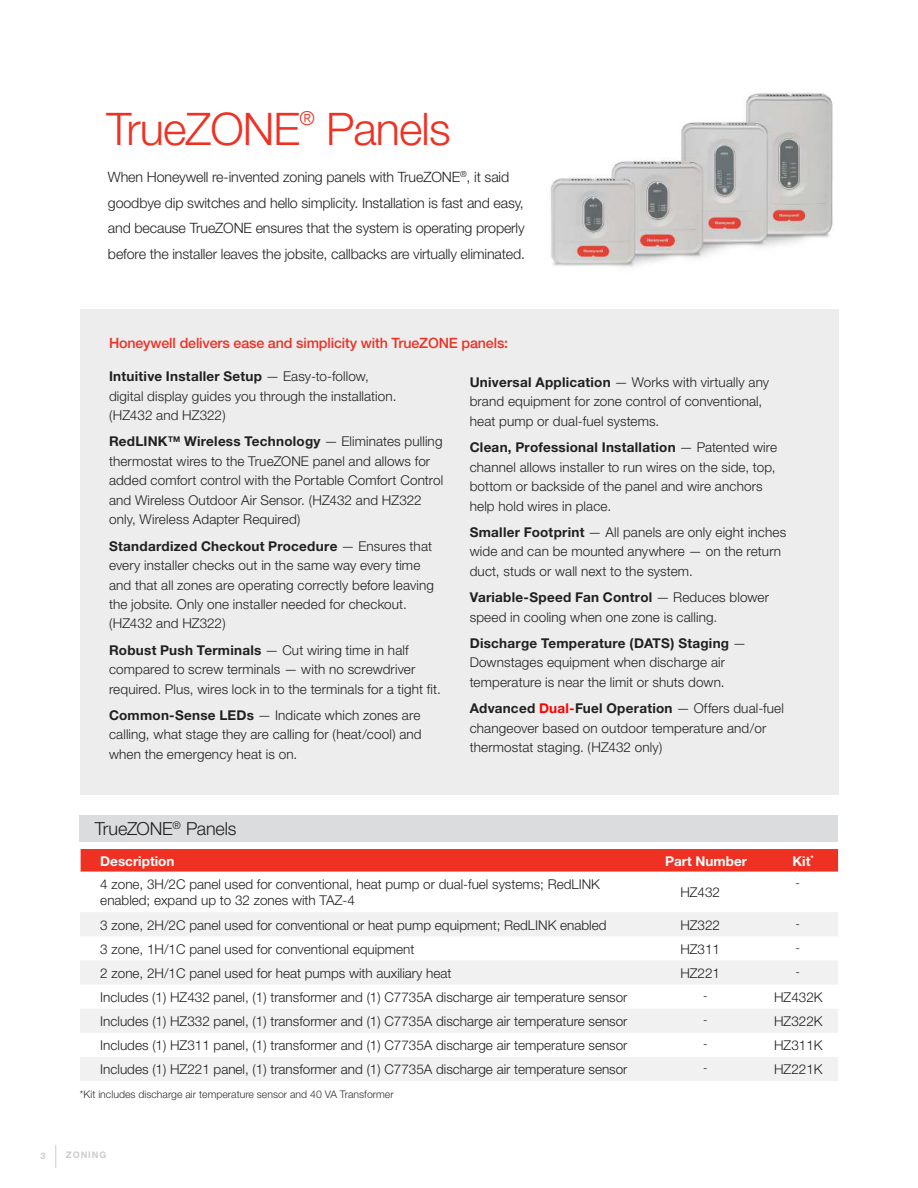
<style>
.page{position:relative;width:918px;height:1188px;background:#fff}
.page>*{position:absolute;margin:0;border:0;box-sizing:border-box;transform-origin:0 0}
.t1{font:300 45px "Helvetica Neue";letter-spacing:-.02em;color:#ee3123}
.t2{font:300 19.2px "Helvetica Neue";color:#ee3123}
.t3{font:300 18px "Helvetica Neue";letter-spacing:-.01em;color:#221f1f}
.t4{font:300 14.25px/25.5px "Helvetica Neue";letter-spacing:-.01em;color:#221f1f}
.t5{font:500 14.25px "Helvetica Neue";letter-spacing:-.01em;color:#ee3123}
.t6{font:300 13.5px/19.5px "Helvetica Neue";letter-spacing:.005em;color:#221f1f}
.t7{font:700 13.5px "Helvetica Neue";color:#fff}
.t8{font:300 12px "Helvetica Neue";color:#221f1f}
.t9{font:300 10.5px "Helvetica Neue";color:#323032}
.t10{font:700 9.15px "Helvetica Neue";letter-spacing:.1em;color:#caccce}
.s1{font-weight:700}
.s2{font-weight:700;color:#f00}
</style>
<div class="page">
<svg style="left:55px;top:1145px;width:1px;height:23px"></svg>
<div style="left:80px;top:309px;width:758px;height:486px;background:#ededee"></div>
<svg style="left:80px;top:912px;width:758px;height:169px;fill:#f1f1f2"></svg>
<div style="left:80px;top:849px;width:758px;height:23px;background:#ee3123"></div>
<img style="left:550px;top:93px;width:283px;height:174px">
<div style="left:80px;top:816px;width:758px;height:26px;background:#dbdcde"></div>
<h1 class="t1" style="left:106px;top:112px;width:195px">TrueZONE</h1>
<h2 class="t2" style="left:299px;top:111px;width:17px">®</h2>
<h1 class="t1" style="left:326px;top:112px;width:126px">Panels</h1>
<p class="t4" style="left:108px;top:166px;width:419px">When Honeywell re-invented zoning panels with TrueZONE<sup>®</sup>, it said goodbye dip switches and hello simplicity. Installation is fast and easy, and because TrueZONE ensures that the system is operating properly before the installer leaves the jobsite, callbacks are virtually eliminated.</p>
<p class="t5" style="left:109px;top:337px;width:401px">Honeywell delivers ease and simplicity with TrueZONE panels:</p>
<p class="t6" style="left:109px;top:368px;width:289px"><span class="s1">Intuitive Installer Setup</span> — Easy-to-follow, digital display guides you through the installation. (HZ432 and HZ322)</p>
<p class="t6" style="left:109px;top:433px;width:336px"><span class="s1">RedLINK</span><sup>TM</sup> <span class="s1">Wireless Technology</span> — Eliminates pulling thermostat wires to the TrueZONE panel and allows for added comfort control with the Portable Comfort Control and Wireless Outdoor Air Sensor. (HZ432 and HZ322 only, Wireless Adapter Required)</p>
<p class="t6" style="left:109px;top:537px;width:326px"><span class="s1">Standardized Checkout Procedure</span> — Ensures that every installer checks out in the same way every time and that all zones are operating correctly before leaving the jobsite. Only one installer needed for checkout. (HZ432 and HZ322)</p>
<p class="t6" style="left:109px;top:641px;width:333px"><span class="s1">Robust Push Terminals</span> — Cut wiring time in half compared to screw terminals — with no screwdriver required. Plus, wires lock in to the terminals for a tight fit.</p>
<p class="t6" style="left:109px;top:707px;width:314px;text-align:justify"><span class="s1">Common-Sense LEDs</span> — Indicate which zones are calling, what stage they are calling for (heat/cool) and when the emergency heat is on.</p>
<p class="t6" style="left:470px;top:374px;width:301px"><span class="s1">Universal Application</span> — Works with virtually any brand equipment for zone control of conventional, heat pump or dual-fuel systems.</p>
<p class="t6" style="left:470px;top:439px;width:309px"><span class="s1">Clean, Professional Installation</span> — Patented wire channel allows installer to run wires on the side, top, bottom or backside of the panel and wire anchors help hold wires in place.</p>
<p class="t6" style="left:470px;top:524px;width:318px"><span class="s1">Smaller Footprint</span> — All panels are only eight inches wide and can be mounted anywhere — on the return duct, studs or wall next to the system.</p>
<p class="t6" style="left:470px;top:589px;width:301px"><span class="s1">Variable-Speed Fan Control</span> — Reduces blower speed in cooling when one zone is calling.</p>
<p class="t6" style="left:470px;top:635px;width:278px"><span class="s1">Discharge Temperature (DATS) Staging</span> —<br>Downstages equipment when discharge air temperature is near the limit or shuts down.</p>
<p class="t6" style="left:470px;top:700px;width:316px"><span class="s1">Advanced</span> <span class="s2">Dual-</span><span class="s1">Fuel Operation</span> — Offers dual-fuel changeover based on outdoor temperature and/or thermostat staging. (HZ432 only)</p>
<h3 class="t3" style="left:95px;top:822px;width:143px">TrueZONE<sup>®</sup> Panels</h3>
<p class="t7" style="left:100px;top:856px;width:76px">Description</p>
<p class="t7" style="left:665px;top:856px;width:83px">Part Number</p>
<p class="t7" style="left:792px;top:856px;width:23px">Kit<sup>*</sup></p>
<p class="t6" style="left:100px;top:877px;width:501px;line-height:16.5px">4 zone, 3H/2C panel used for conventional, heat pump or dual-fuel systems; RedLINK enabled; expand up to 32 zones with TAZ-4</p>
<p class="t6" style="left:680px;top:884px;width:41px">HZ432</p>
<p class="t8" style="left:795px;top:878px;width:6px">-</p>
<p class="t6" style="left:100px;top:916px;width:508px">3 zone, 2H/2C panel used for conventional or heat pump equipment; RedLINK enabled</p>
<p class="t6" style="left:680px;top:916px;width:41px">HZ322</p>
<p class="t8" style="left:795px;top:919px;width:6px">-</p>
<p class="t6" style="left:100px;top:940px;width:316px">3 zone, 1H/1C panel used for conventional equipment</p>
<p class="t6" style="left:680px;top:940px;width:41px">HZ311</p>
<p class="t8" style="left:795px;top:943px;width:6px">-</p>
<p class="t6" style="left:100px;top:964px;width:353px">2 zone, 2H/1C panel used for heat pumps with auxiliary heat</p>
<p class="t6" style="left:680px;top:964px;width:41px">HZ221</p>
<p class="t8" style="left:795px;top:967px;width:6px">-</p>
<p class="t6" style="left:100px;top:989px;width:529px">Includes (1) HZ432 panel, (1) transformer and (1) C7735A discharge air temperature sensor</p>
<p class="t8" style="left:703px;top:991px;width:6px">-</p>
<p class="t6" style="left:774px;top:989px;width:50px">HZ432K</p>
<p class="t6" style="left:100px;top:1013px;width:529px">Includes (1) HZ332 panel, (1) transformer and (1) C7735A discharge air temperature sensor</p>
<p class="t8" style="left:703px;top:1015px;width:6px">-</p>
<p class="t6" style="left:774px;top:1013px;width:50px">HZ322K</p>
<p class="t6" style="left:100px;top:1037px;width:529px">Includes (1) HZ311 panel, (1) transformer and (1) C7735A discharge air temperature sensor</p>
<p class="t8" style="left:703px;top:1039px;width:6px">-</p>
<p class="t6" style="left:774px;top:1037px;width:50px">HZ311K</p>
<p class="t6" style="left:100px;top:1061px;width:529px">Includes (1) HZ221 panel, (1) transformer and (1) C7735A discharge air temperature sensor</p>
<p class="t8" style="left:703px;top:1064px;width:6px">-</p>
<p class="t6" style="left:774px;top:1061px;width:50px">HZ221K</p>
<p class="t9" style="left:80px;top:1090px;width:315px">*Kit includes discharge air temperature sensor and 40 VA Transformer</p>
<p class="t10" style="left:41px;top:1152px;width:7px">3</p>
<p class="t10" style="left:66px;top:1152px;width:42px">ZONING</p>
</div>
